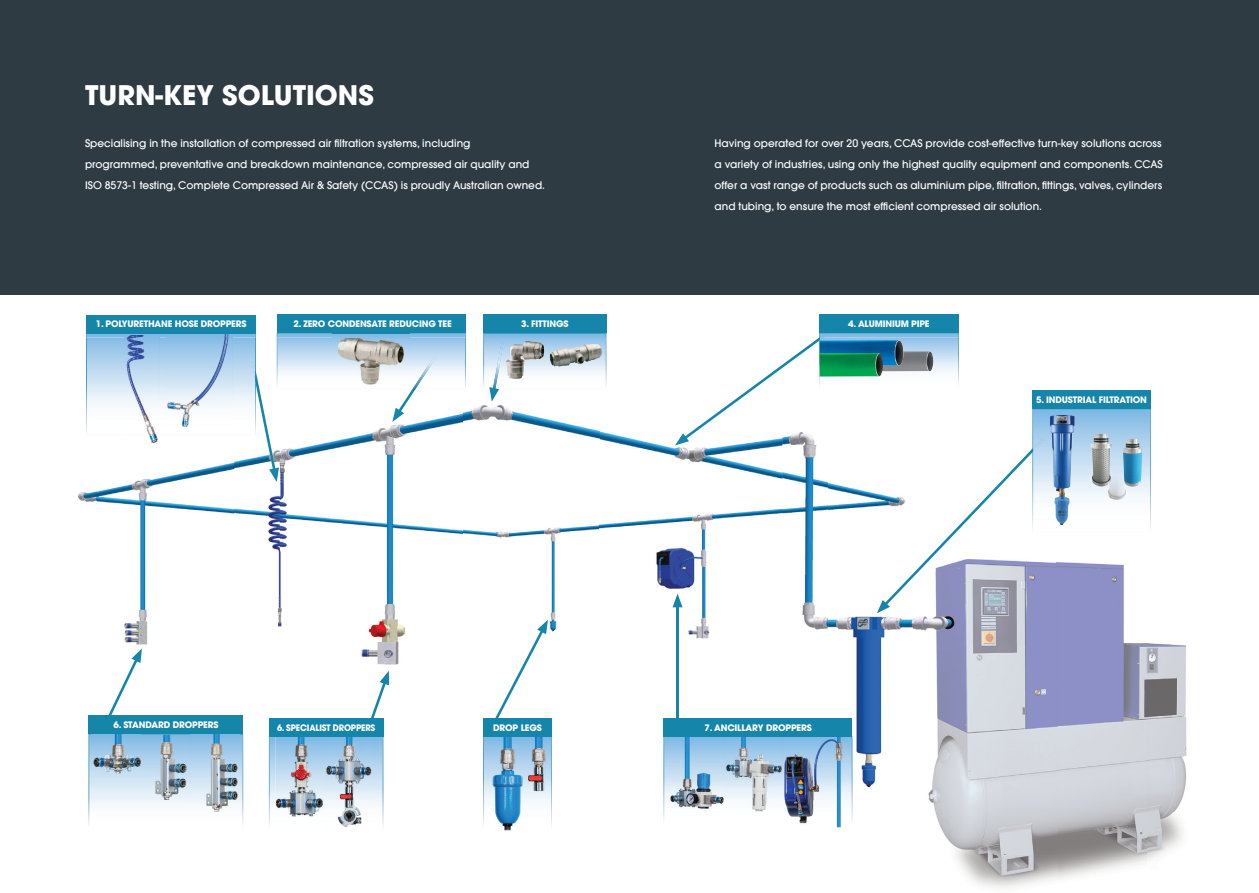
<style>
.page{position:relative;width:1259px;height:893px;background:#fff}
.page>*{position:absolute;margin:0;border:0;box-sizing:border-box;transform-origin:0 0}
.t1{font:700 27px "Avant Garde LT";color:#fff}
.t2{font:500 10.5px/21px "Avant Garde LT";color:#fff}
.t3{font:700 8.85px "Avant Garde LT";letter-spacing:-.02em;color:#fff}
.t4{font:700 8.85px "Avant Garde LT";letter-spacing:-.02em;color:#fff;scale:.93 1}
</style>
<div class="page">
<div style="left:0;top:0;width:1259px;height:295px;background:#2f3b43"></div>
<img style="left:77px;top:491px;width:20px;height:334px">
<img style="left:234px;top:337px;width:46px;height:484px">
<img style="left:463px;top:404px;width:45px;height:134px">
<img style="left:600px;top:337px;width:110px;height:302px">
<img style="left:802px;top:613px;width:26px;height:17px">
<img style="left:920px;top:390px;width:136px;height:498px">
<img style="left:1056px;top:390px;width:95px;height:33px">
<img style="left:280px;top:413px;width:183px;height:356px">
<img style="left:508px;top:408px;width:92px;height:224px">
<img style="left:828px;top:613px;width:92px;height:215px">
<img style="left:97px;top:443px;width:137px;height:273px">
<img style="left:1148px;top:423px;width:39px;height:437px">
<img style="left:1056px;top:562px;width:92px;height:317px">
<img style="left:383px;top:769px;width:1px;height:57px">
<svg style="left:368px;top:671px;width:21px;height:55px"></svg>
<hr style="left:676px;top:602px;width:3px;height:124px;background:#1585aa">
<svg style="left:495px;top:620px;width:53px;height:98px"></svg>
<svg style="left:86px;top:333px;width:170px;height:4px"></svg>
<img style="left:86px;top:337px;width:170px;height:98px">
<svg style="left:251px;top:362px;width:28px;height:120px"></svg>
<img style="left:167px;top:333px;width:65px;height:95px">
<img style="left:124px;top:335px;width:36px;height:108px">
<div style="left:86px;top:315px;width:170px;height:18px;background:#1585aa"></div>
<svg style="left:108px;top:648px;width:34px;height:68px"></svg>
<img style="left:89px;top:734px;width:154px;height:91px">
<img style="left:190px;top:735px;width:50px;height:90px">
<img style="left:91px;top:735px;width:99px;height:90px">
<div style="left:89px;top:716px;width:154px;height:18px;background:#1585aa"></div>
<img style="left:269px;top:736px;width:114px;height:91px">
<img style="left:325px;top:737px;width:49px;height:90px">
<img style="left:276px;top:737px;width:49px;height:90px">
<div style="left:269px;top:718px;width:114px;height:18px;background:#1585aa"></div>
<img style="left:483px;top:736px;width:69px;height:91px">
<img style="left:490px;top:737px;width:60px;height:94px">
<div style="left:483px;top:718px;width:69px;height:18px;background:#1585aa"></div>
<svg style="left:483px;top:333px;width:123px;height:69px"></svg>
<img style="left:506px;top:341px;width:38px;height:38px">
<img style="left:549px;top:344px;width:53px;height:22px">
<div style="left:483px;top:315px;width:123px;height:18px;background:#1585aa"></div>
<svg style="left:277px;top:333px;width:189px;height:4px"></svg>
<img style="left:277px;top:337px;width:189px;height:52px">
<svg style="left:392px;top:355px;width:45px;height:67px"></svg>
<img style="left:333px;top:334px;width:77px;height:52px">
<img style="left:333px;top:333px;width:77px;height:1px">
<div style="left:277px;top:315px;width:189px;height:18px;background:#1585aa"></div>
<img style="left:663px;top:736px;width:189px;height:91px">
<img style="left:782px;top:736px;width:60px;height:91px">
<img style="left:668px;top:737px;width:57px;height:77px">
<img style="left:668px;top:736px;width:57px;height:1px">
<img style="left:725px;top:736px;width:57px;height:76px">
<div style="left:663px;top:718px;width:189px;height:18px;background:#1585aa"></div>
<div style="left:819px;top:315px;width:139px;height:18px;background:#1585aa"></div>
<img style="left:1044px;top:409px;width:106px;height:124px">
<svg style="left:672px;top:333px;width:372px;height:280px"></svg>
<img style="left:1050px;top:415px;width:24px;height:110px">
<img style="left:1090px;top:434px;width:21px;height:52px">
<img style="left:1123px;top:439px;width:19px;height:48px">
<div style="left:1032px;top:391px;width:118px;height:18px;background:#1585aa"></div>
<p class="t1" style="left:85px;top:78px;width:290px">TURN-KEY SOLUTIONS</p>
<p class="t2" style="left:85px;top:133px;width:461px">Specialising in the installation of compressed air filtration systems, including programmed, preventative and breakdown maintenance, compressed air quality and<br>ISO 8573-1 testing, Complete Compressed Air &amp; Safety (CCAS) is proudly Australian owned.</p>
<p class="t2" style="left:714px;top:133px;width:450px">Having operated for over 20 years, CCAS provide cost-effective turn-key solutions across a variety of industries, using only the highest quality equipment and components. CCAS offer a vast range of products such as aluminium pipe, filtration, fittings, valves, cylinders and tubing, to ensure the most efficient compressed air solution.</p>
<p class="t3" style="left:96px;top:318px;width:152px">1. POLYURETHANE HOSE DROPPERS</p>
<p class="t3" style="left:293px;top:318px;width:160px">2. ZERO CONDENSATE REDUCING TEE</p>
<p class="t3" style="left:521px;top:318px;width:49px">3. FITTINGS</p>
<p class="t3" style="left:848px;top:318px;width:83px">4. ALUMINIUM PIPE</p>
<p class="t3" style="left:1036px;top:394px;width:112px">5. INDUSTRIAL FILTRATION</p>
<p class="t3" style="left:113px;top:719px;width:106px">6. STANDARD DROPPERS</p>
<p class="t4" style="left:277px;top:721px;width:107px">6. SPECIALIST DROPPERS</p>
<p class="t3" style="left:493px;top:721px;width:50px">DROP LEGS</p>
<p class="t3" style="left:704px;top:721px;width:109px">7. ANCILLARY DROPPERS</p>
</div>
